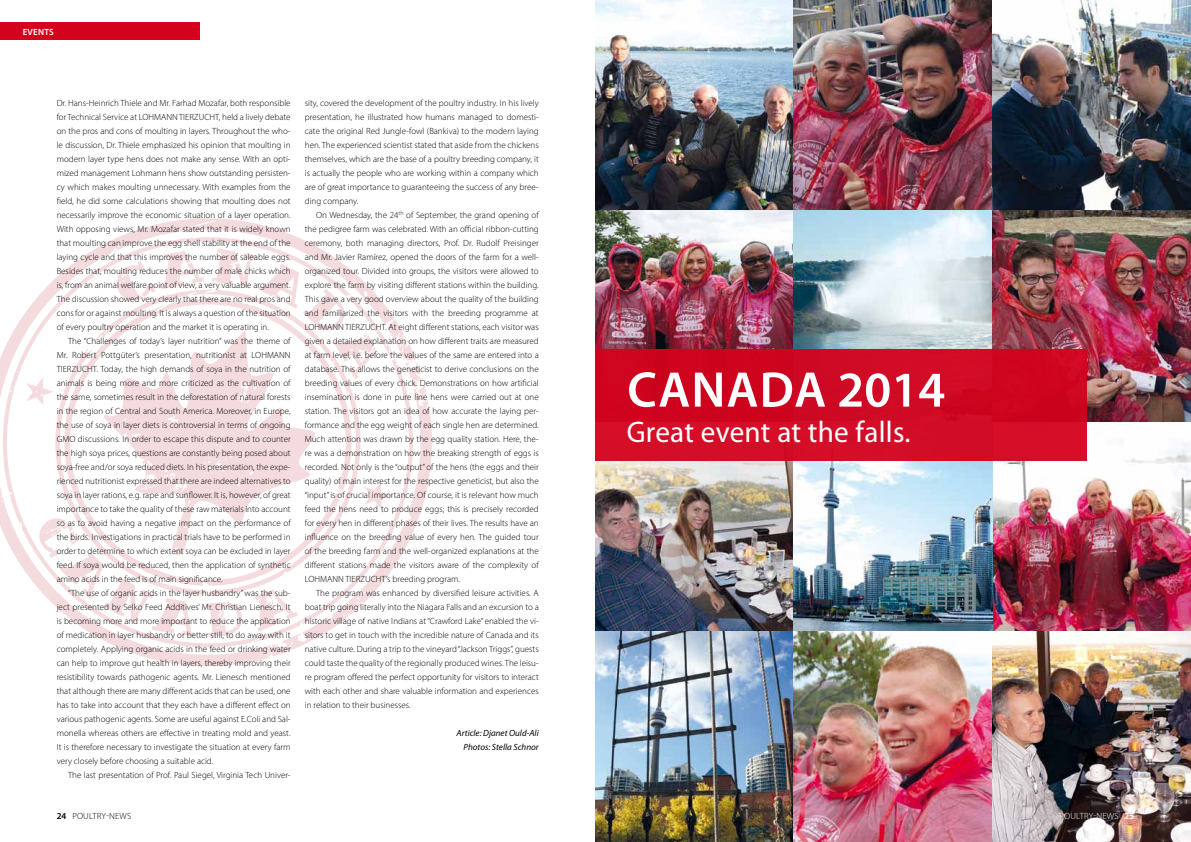
<style>
.page{position:relative;width:1191px;height:842px;background:#fff}
.page>*{position:absolute;margin:0;border:0;box-sizing:border-box;transform-origin:0 0}
.t1{font:600 50.4px "Myriad Pro";letter-spacing:.01em;color:#fff}
.t2{font:30px "Myriad Pro";letter-spacing:.01em;color:#fff}
.t3{font:300 9px/14px "Myriad Pro";color:#000;text-align:justify}
.t4{font:italic 9px/14px "Myriad Pro";color:#000;text-align:right}
.t5{font:300 9px "Myriad Pro";letter-spacing:.02em;color:#000}
.t6{font:300 9px "Myriad Pro";letter-spacing:.02em;color:#fff}
.t7{font:600 9px "Myriad Pro";letter-spacing:.02em;color:#fff}
.s1{font-weight:600}
</style>
<div class="page">
<img style="left:794px;top:0;width:397px;height:842px">
<svg style="left:125px;top:218px;width:307px;height:448px"></svg>
<svg style="left:0;top:234px;width:418px;height:416px"></svg>
<svg style="left:49px;top:288px;width:325px;height:307px"></svg>
<svg style="left:58px;top:288px;width:304px;height:303px"></svg>
<svg style="left:26px;top:377px;width:28px;height:29px"></svg>
<svg style="left:364px;top:481px;width:28px;height:29px"></svg>
<svg style="left:212px;top:248px;width:164px;height:131px"></svg>
<svg style="left:116px;top:251px;width:88px;height:50px"></svg>
<svg style="left:255px;top:590px;width:43px;height:42px"></svg>
<svg style="left:206px;top:602px;width:36px;height:35px"></svg>
<svg style="left:39px;top:517px;width:155px;height:119px"></svg>
<svg style="left:100px;top:330px;width:215px;height:226px"></svg>
<div style="left:0;top:23px;width:199px;height:17px;background:#d4021d"></div>
<img style="left:595px;top:0;width:199px;height:349px">
<img style="left:595px;top:461px;width:199px;height:381px">
<div style="left:595px;top:349px;width:491px;height:112px;background:#d00a24"></div>
<p class="t7" style="left:23px;top:26px;width:33px">EVENTS</p>
<p class="t3" style="left:57px;top:96px;width:235px">Dr. Hans-Heinrich Thiele and Mr. Farhad Mozafar, both responsible for Technical Service at LOHMANN TIERZUCHT, held a lively debate on the pros and cons of moulting in layers. Throughout the who&shy;le discussion, Dr. Thiele emphasized his opinion that moulting in modern layer type hens does not make any sense. With an opti&shy;mized management Lohmann hens show outstanding persisten&shy;cy which makes moulting unnecessary. With examples from the field, he did some calculations showing that moulting does not necessarily improve the economic situation of a layer operation.<br>With opposing views, Mr. Mozafar stated that it is widely known that moulting can improve the egg shell stability at the end of the laying cycle and that this improves the number of saleable eggs.<br>Besides that, moulting reduces the number of male chicks which is, from an animal welfare point of view, a very valuable argument.<br>The discussion showed very clearly that there are no real pros and cons for or against moulting. It is always a question of the situation of every poultry operation and the market it is operating in.</p>
<p class="t3" style="left:57px;top:334px;width:235px;text-indent:11px">The “Challenges of today’s layer nutrition” was the theme of Mr. Robert Pottgüter’s presentation, nutritionist at LOHMANN TIERZUCHT. Today, the high demands of soya in the nutrition of animals is being more and more criticized as the cultivation of the same, sometimes result in the deforestation of natural forests in the region of Central and South America. Moreover, in Europe, the use of soya in layer diets is controversial in terms of ongoing GMO discussions. In order to escape this dispute and to counter the high soya prices, questions are constantly being posed about soya-free and/or soya reduced diets. In his presentation, the expe&shy;rienced nutritionist expressed that there are indeed alternatives to soya in layer rations, e.g. rape and sunflower. It is, however, of great importance to take the quality of these raw materials into account so as to avoid having a negative impact on the performance of the birds. Investigations in practical trials have to be performed in order to determine to which extent soya can be excluded in layer feed. If soya would be reduced, then the application of synthetic amino acids in the feed is of main significance.</p>
<p class="t3" style="left:57px;top:586px;width:235px;text-indent:11px">“The use of organic acids in the layer husbandry” was the sub&shy;ject presented by Selko Feed Additives’ Mr. Christian Lienesch. It is becoming more and more important to reduce the application of medication in layer husbandry or better still, to do away with it completely. Applying organic acids in the feed or drinking water can help to improve gut health in layers, thereby improving their resistibility towards pathogenic agents. Mr. Lienesch mentioned that although there are many different acids that can be used, one has to take into account that they each have a different effect on various pathogenic agents. Some are useful against E.Coli and Sal&shy;monella whereas others are effective in treating mold and yeast.<br>It is therefore necessary to investigate the situation at every farm very closely before choosing a suitable acid.</p>
<p class="t3" style="left:68px;top:768px;width:224px">The last presentation of Prof. Paul Siegel, Virginia Tech Univer-</p>
<p class="t3" style="left:305px;top:96px;width:235px">sity, covered the development of the poultry industry. In his lively presentation, he illustrated how humans managed to domesti&shy;cate the original Red Jungle-fowl (Bankiva) to the modern laying hen. The experienced scientist stated that aside from the chickens themselves, which are the base of a poultry breeding company, it is actually the people who are working within a company which are of great importance to guaranteeing the success of any bree&shy;ding company.</p>
<p class="t3" style="left:305px;top:208px;width:235px;text-indent:11px">On Wednesday, the 24<sup>th</sup> of September, the grand opening of the pedigree farm was celebrated. With an official ribbon-cutting ceremony, both managing directors, Prof. Dr. Rudolf Preisinger and Mr. Javier Ramírez, opened the doors of the farm for a well&shy;organized tour. Divided into groups, the visitors were allowed to explore the farm by visiting different stations within the building.<br>This gave a very good overview about the quality of the building and familiarized the visitors with the breeding programme at LOHMANN TIERZUCHT. At eight different stations, each visitor was given a detailed explanation on how different traits are measured at farm level, i.e. before the values of the same are entered into a database. This allows the geneticist to derive conclusions on the breeding values of every chick. Demonstrations on how artificial insemination is done in pure line hens were carried out at one station. The visitors got an idea of how accurate the laying per&shy;formance and the egg weight of each single hen are determined.<br>Much attention was drawn by the egg quality station. Here, the&shy;re was a demonstration on how the breaking strength of eggs is recorded. Not only is the “output” of the hens (the eggs and their quality) of main interest for the respective geneticist, but also the “input” is of crucial importance. Of course, it is relevant how much feed the hens need to produce eggs; this is precisely recorded for every hen in different phases of their lives. The results have an influence on the breeding value of every hen. The guided tour of the breeding farm and the well-organized explanations at the different stations made the visitors aware of the complexity of LOHMANN TIERZUCHT’s breeding program.</p>
<p class="t3" style="left:305px;top:586px;width:235px;text-indent:11px">The program was enhanced by diversified leisure activities. A boat trip going literally into the Niagara Falls and an excursion to a historic village of native Indians at “Crawford Lake” enabled the vi&shy;sitors to get in touch with the incredible nature of Canada and its native culture. During a trip to the vineyard “Jackson Triggs”, guests could taste the quality of the regionally produced wines. The leisu&shy;re program offered the perfect opportunity for visitors to interact with each other and share valuable information and experiences in relation to their businesses.</p>
<p class="t4" style="left:456px;top:726px;width:84px">Article: Djanet Ould-Ali<br>Photos: Stella Schnor</p>
<h1 class="t1" style="left:627px;top:358px;width:319px">CANADA 2014</h1>
<h2 class="t2" style="left:627px;top:413px;width:285px">Great event at the falls.</h2>
<p class="t5" style="left:57px;top:811px;width:76px"><span class="s1">24</span> POULTRY-News</p>
<p class="t6" style="left:1059px;top:811px;width:76px">POULTRY-News <span class="s1">25</span></p>
</div>
